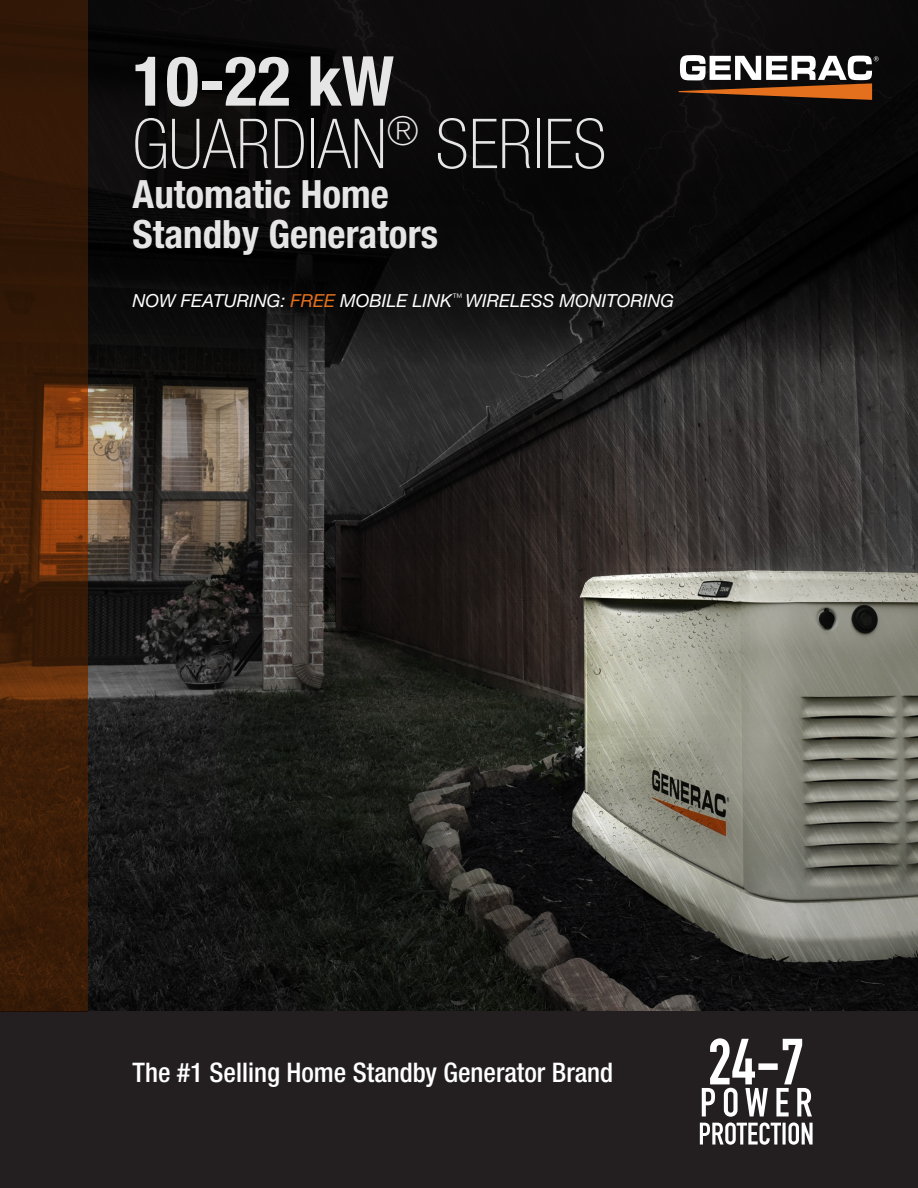
<style>
.page{position:relative;width:918px;height:1188px;background:#fff}
.page>*{position:absolute;margin:0;border:0;box-sizing:border-box;transform-origin:0 0}
.t1{font:100 condensed 69px "Helvetica Neue LT Std";color:#fff}
.t2{font:700 condensed 69px "Helvetica Neue LT Std";color:#fff}
.t3{font:700 condensed 39px/40.5px "Helvetica Neue LT Std";color:#fff}
.t4{font:500 condensed 27px "Helvetica Neue LT Std";color:#fff}
.t5{font:italic 18px "Helvetica Neue LT Std";color:#fff}
.s1{color:#e4701e}
</style>
<div class="page">
<img style="left:88px;top:380px;width:830px;height:632px">
<svg style="left:88px;top:0;width:830px;height:380px;background:#0e0d0d"></svg>
<svg style="left:679px;top:55px;width:200px;height:45px"></svg>
<div style="left:0;top:1012px;width:918px;height:176px;background:#231f20"></div>
<svg style="left:700px;top:1038px;width:113px;height:107px"></svg>
<svg style="left:0;top:0;width:88px;height:1012px;background:#411f07"></svg>
<h1 class="t2" style="left:133px;top:39px;width:263px">10-22 kW</h1>
<h1 class="t1" style="left:133px;top:105px;width:475px">GUARDIAN<sup>®</sup> SERIES</h1>
<h2 class="t3" style="left:133px;top:173px;width:307px">Automatic Home<br>Standby Generators</h2>
<p class="t5" style="left:133px;top:289px;width:543px">NOW FEATURING: <span class="s1">FREE</span> MOBILE LINK<sup>™</sup> WIRELESS MONITORING</p>
<p class="t4" style="left:133px;top:1057px;width:482px">The #1 Selling Home Standby Generator Brand</p>
</div>
